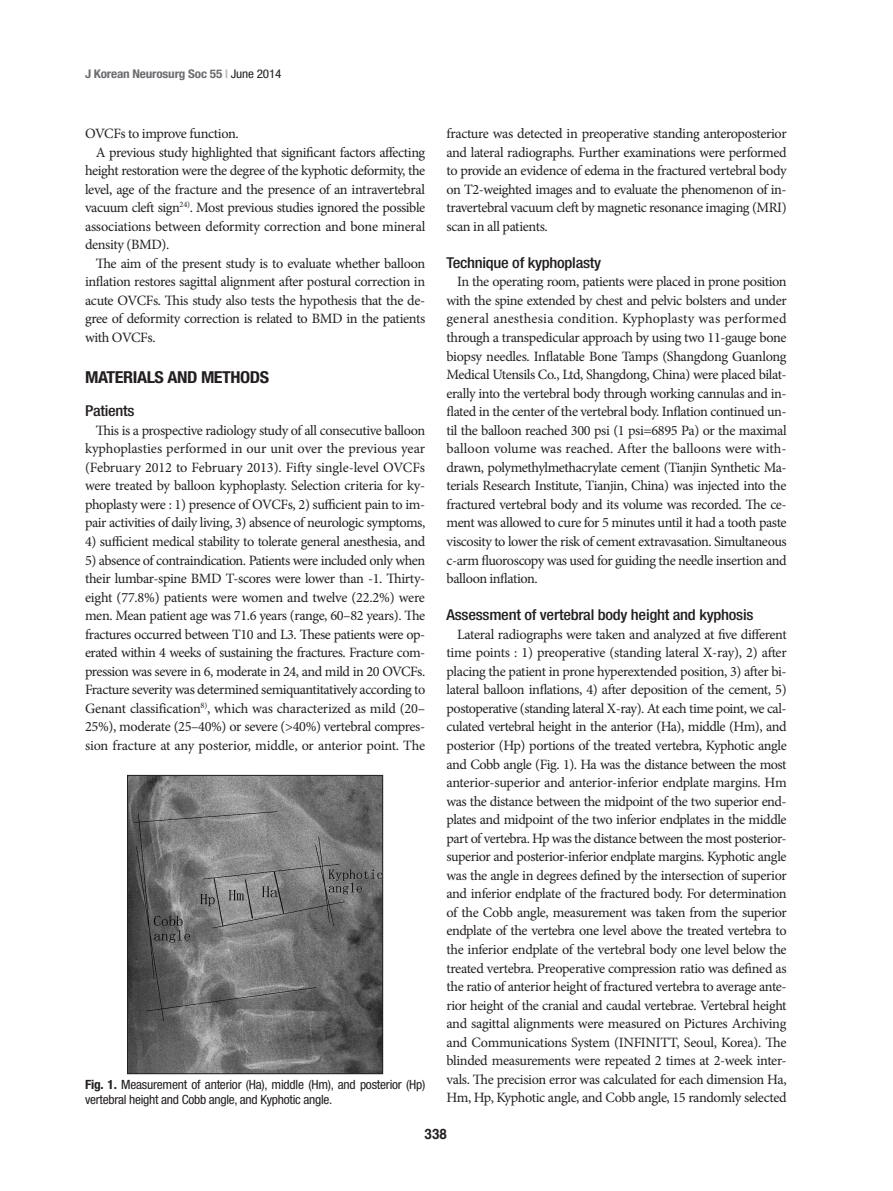
<style>
.page{position:relative;width:893px;height:1191px;background:#fff}
.page>*{position:absolute;margin:0;border:0;box-sizing:border-box;transform-origin:0 0}
.중제_JKNS{font:700 condensed 16.5px "Helvetica Neue LT Std";letter-spacing:-.025em;color:#231f20;scale:1.1 1}
.소제목_JKNS{font:500 condensed 15px "Helvetica Neue LT Std";letter-spacing:-.015em;color:#231f20;scale:1.1 1}
.본문_JKNS{font:14.25px/18.6px "Minion Pro";letter-spacing:-.03em;color:#231f20;text-align:justify}
.t1{font:700 14.25px "Helvetica";color:#231f20;scale:.95 1}
.사진설명_JKNS{font:condensed 12.75px/15px "Helvetica Neue LT Std";letter-spacing:-.015em;color:#231f20;scale:1.05 1}
.t2{font:700 condensed 12px "Helvetica Neue LT Std";letter-spacing:-.015em;color:#6c6d70;scale:1.1 1}
.s1{color:#bcbdc0}
.s2{font-weight:400;color:#231f20}
.s3{font-weight:700}
</style>
<div class="page">
<img style="left:129px;top:777px;width:252px;height:295px">
<div style="left:127px;top:775px;width:256px;height:299px;border:1px solid #231f20"></div>
<p class="t2" style="left:85px;top:66px;width:180px">J Korean Neurosurg Soc 55 <span class="s1">|</span> <span class="s2">June 2014</span></p>
<p class="본문_JKNS" style="left:85px;top:124px;width:155px">OVCFs to improve function.</p>
<p class="본문_JKNS" style="left:85px;top:143px;width:342px;text-indent:11px">A previous study highlighted that significant factors affecting height restoration were the degree of the kyphotic deformity, the level, age of the fracture and the presence of an intravertebral vacuum cleft sign<sup>24)</sup>. Most previous studies ignored the possible associations between deformity correction and bone mineral density (BMD).</p>
<p class="본문_JKNS" style="left:85px;top:254px;width:342px;text-indent:11px">The aim of the present study is to evaluate whether balloon inflation restores sagittal alignment after postural correction in acute OVCFs. This study also tests the hypothesis that the de&shy;gree of deformity correction is related to BMD in the patients with OVCFs.</p>
<p class="중제_JKNS" style="left:85px;top:367px;width:169px">MATERIALS AND METHODS</p>
<p class="소제목_JKNS" style="left:85px;top:402px;width:47px">Patients</p>
<p class="본문_JKNS" style="left:85px;top:421px;width:342px;text-indent:11px">This is a prospective radiology study of all consecutive balloon kyphoplasties performed in our unit over the previous year (February 2012 to February 2013). Fifty single-level OVCFs were treated by balloon kyphoplasty. Selection criteria for ky&shy;phoplasty were : 1) presence of OVCFs, 2) sufficient pain to im&shy;pair activities of daily living, 3) absence of neurologic symptoms,</p>
<p class="본문_JKNS" style="left:85px;top:532px;width:342px">4) sufficient medical stability to tolerate general anesthesia, and</p>
<p class="본문_JKNS" style="left:85px;top:551px;width:342px">5) absence of contraindication. Patients were included only when their lumbar-spine BMD T-scores were lower than -1. Thirty&shy;eight (77.8%) patients were women and twelve (22.2%) were men. Mean patient age was 71.6 years (range, 60–82 years). The fractures occurred between T10 and L3. These patients were op&shy;erated within 4 weeks of sustaining the fractures. Fracture com&shy;pression was severe in 6, moderate in 24, and mild in 20 OVCFs.<br>Fracture severity was determined semiquantitatively according to Genant classification<sup>8)</sup>, which was characterized as mild (20– 25%), moderate (25–40%) or severe (&gt;40%) vertebral compres&shy;sion fracture at any posterior, middle, or anterior point. The</p>
<p class="사진설명_JKNS" style="left:85px;top:1076px;width:326px"><span class="s3">Fig. 1.</span> Measurement of anterior (Ha), middle (Hm), and posterior (Hp) vertebral height and Cobb angle, and Kyphotic angle.</p>
<p class="본문_JKNS" style="left:446px;top:124px;width:342px">fracture was detected in preoperative standing anteroposterior and lateral radiographs. Further examinations were performed to provide an evidence of edema in the fractured vertebral body on T2-weighted images and to evaluate the phenomenon of in&shy;travertebral vacuum cleft by magnetic resonance imaging (MRI) scan in all patients.</p>
<p class="소제목_JKNS" style="left:446px;top:253px;width:142px">Technique of kyphoplasty</p>
<p class="본문_JKNS" style="left:446px;top:272px;width:342px;text-indent:11px">In the operating room, patients were placed in prone position with the spine extended by chest and pelvic bolsters and under general anesthesia condition. Kyphoplasty was performed through a transpedicular approach by using two 11-gauge bone biopsy needles. Inflatable Bone Tamps (Shangdong Guanlong Medical Utensils Co., Ltd, Shangdong, China) were placed bilat&shy;erally into the vertebral body through working cannulas and in&shy;flated in the center of the vertebral body. Inflation continued un&shy;til the balloon reached 300 psi (1 psi=6895 Pa) or the maximal balloon volume was reached. After the balloons were with&shy;drawn, polymethylmethacrylate cement (Tianjin Synthetic Ma&shy;terials Research Institute, Tianjin, China) was injected into the fractured vertebral body and its volume was recorded. The ce&shy;ment was allowed to cure for 5 minutes until it had a tooth paste viscosity to lower the risk of cement extravasation. Simultaneous c-arm fluoroscopy was used for guiding the needle insertion and balloon inflation.</p>
<p class="소제목_JKNS" style="left:446px;top:606px;width:281px">Assessment of vertebral body height and kyphosis</p>
<p class="본문_JKNS" style="left:446px;top:625px;width:342px;text-indent:11px">Lateral radiographs were taken and analyzed at five different time points : 1) preoperative (standing lateral X-ray), 2) after placing the patient in prone hyperextended position, 3) after bi&shy;lateral balloon inflations, 4) after deposition of the cement, 5) postoperative (standing lateral X-ray). At each time point, we cal&shy;culated vertebral height in the anterior (Ha), middle (Hm), and posterior (Hp) portions of the treated vertebra, Kyphotic angle and Cobb angle (Fig. 1). Ha was the distance between the most anterior-superior and anterior-inferior endplate margins. Hm was the distance between the midpoint of the two superior end&shy;plates and midpoint of the two inferior endplates in the middle part of vertebra. Hp was the distance between the most posterior&shy;superior and posterior-inferior endplate margins. Kyphotic angle was the angle in degrees defined by the intersection of superior and inferior endplate of the fractured body. For determination of the Cobb angle, measurement was taken from the superior endplate of the vertebra one level above the treated vertebra to the inferior endplate of the vertebral body one level below the treated vertebra. Preoperative compression ratio was defined as the ratio of anterior height of fractured vertebra to average ante&shy;rior height of the cranial and caudal vertebrae. Vertebral height and sagittal alignments were measured on Pictures Archiving and Communications System (INFINITT, Seoul, Korea). The blinded measurements were repeated 2 times at 2-week inter&shy;vals. The precision error was calculated for each dimension Ha, Hm, Hp, Kyphotic angle, and Cobb angle, 15 randomly selected</p>
<p class="t1" style="left:425px;top:1123px;width:25px">338</p>
</div>
